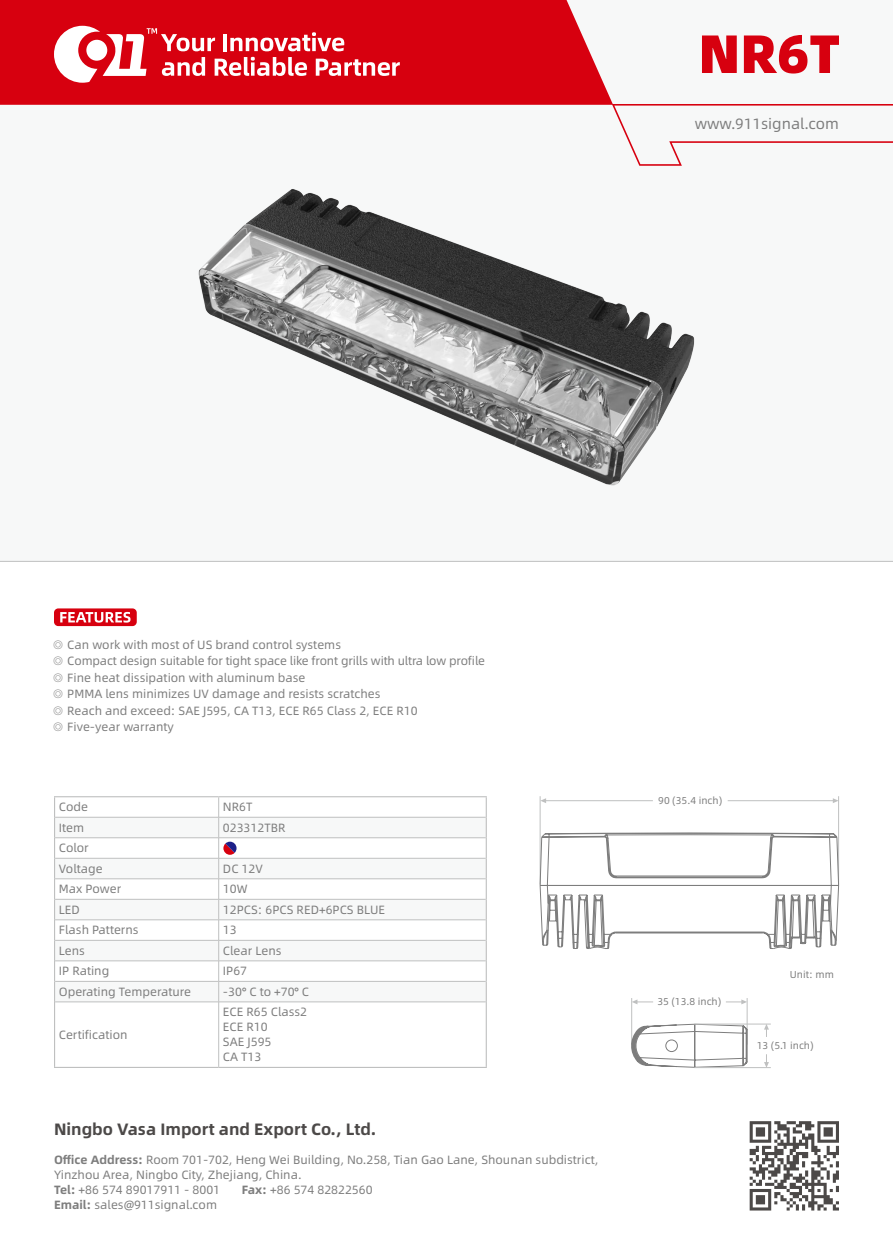
<style>
.page{position:relative;width:893px;height:1255px;background:#fff}
.page>*{position:absolute;margin:0;border:0;box-sizing:border-box;transform-origin:0 0}
.t1{font:16.5px "Alibaba Pu Hui Ti B";color:#4c4948}
.t2{font:15px "Alibaba Pu Hui Ti R";color:#7d7d7d}
.t3{font:12px/16.5px "Alibaba Pu Hui Ti R";color:#7d7d7d}
.t4{font:10.05px "Alibaba Pu Hui Ti R";color:#7d7d7d}
.s1{font-family:"Alibaba Pu Hui Ti B"}
</style>
<div class="page">
<div style="left:0;top:0;width:893px;height:561px;background:#f7f8f8"></div>
<hr style="left:540px;top:796px;width:1px;height:88px;background:#bfc0c0">
<hr style="left:838px;top:796px;width:1px;height:88px;background:#bfc0c0">
<hr style="left:542px;top:800px;width:111px;height:1px;background:#bfc0c0">
<hr style="left:728px;top:800px;width:108px;height:1px;background:#bfc0c0">
<svg style="left:540px;top:798px;width:6px;height:5px"></svg>
<svg style="left:833px;top:798px;width:5px;height:5px"></svg>
<svg style="left:540px;top:832px;width:299px;height:117px"></svg>
<svg style="left:702px;top:35px;width:137px;height:38px"></svg>
<div style="left:0;top:0;width:613px;height:105px;background:#d7000f"></div>
<svg style="left:612px;top:104px;width:281px;height:62px"></svg>
<svg style="left:54px;top:26px;width:346px;height:57px"></svg>
<div style="left:54px;top:608px;width:83px;height:18px;background:#d7000f;border-radius:4px"></div>
<svg style="left:60px;top:612px;width:71px;height:10px"></svg>
<hr style="left:0;top:561px;width:893px;height:1px;background:#bfc0c0">
<svg style="left:55px;top:818px;width:431px;height:183px"></svg>
<hr style="left:55px;top:817px;width:164px;height:1px;background:#bfc0c0">
<hr style="left:219px;top:817px;width:267px;height:1px;background:#bfc0c0">
<hr style="left:55px;top:837px;width:164px;height:1px;background:#bfc0c0">
<hr style="left:219px;top:837px;width:267px;height:1px;background:#bfc0c0">
<hr style="left:55px;top:858px;width:164px;height:1px;background:#bfc0c0">
<hr style="left:219px;top:858px;width:267px;height:1px;background:#bfc0c0">
<hr style="left:55px;top:878px;width:164px;height:1px;background:#bfc0c0">
<hr style="left:219px;top:878px;width:267px;height:1px;background:#bfc0c0">
<hr style="left:55px;top:899px;width:164px;height:1px;background:#bfc0c0">
<hr style="left:219px;top:899px;width:267px;height:1px;background:#bfc0c0">
<hr style="left:55px;top:919px;width:164px;height:1px;background:#bfc0c0">
<hr style="left:219px;top:919px;width:267px;height:1px;background:#bfc0c0">
<hr style="left:55px;top:940px;width:164px;height:1px;background:#bfc0c0">
<hr style="left:219px;top:940px;width:267px;height:1px;background:#bfc0c0">
<hr style="left:55px;top:960px;width:164px;height:1px;background:#bfc0c0">
<hr style="left:219px;top:960px;width:267px;height:1px;background:#bfc0c0">
<hr style="left:55px;top:981px;width:164px;height:1px;background:#bfc0c0">
<hr style="left:219px;top:981px;width:267px;height:1px;background:#bfc0c0">
<hr style="left:55px;top:1001px;width:164px;height:1px;background:#bfc0c0">
<hr style="left:219px;top:1001px;width:267px;height:1px;background:#bfc0c0">
<hr style="left:218px;top:1002px;width:1px;height:64px;background:#bfc0c0">
<hr style="left:54px;top:796px;width:165px;height:1px;background:#bfc0c0">
<hr style="left:219px;top:796px;width:268px;height:1px;background:#bfc0c0">
<svg style="left:54px;top:797px;width:1px;height:204px"></svg>
<svg style="left:486px;top:797px;width:1px;height:204px"></svg>
<hr style="left:54px;top:1001px;width:1px;height:65px;background:#bfc0c0">
<hr style="left:486px;top:1001px;width:1px;height:65px;background:#bfc0c0">
<hr style="left:54px;top:1066px;width:165px;height:1px;background:#bfc0c0">
<hr style="left:219px;top:1066px;width:268px;height:1px;background:#bfc0c0">
<svg style="left:218px;top:797px;width:19px;height:204px"></svg>
<img style="left:198px;top:189px;width:497px;height:297px">
<svg style="left:750px;top:1121px;width:89px;height:89px"></svg>
<hr style="left:631px;top:998px;width:1px;height:46px;background:#bfc0c0">
<hr style="left:747px;top:998px;width:1px;height:46px;background:#bfc0c0">
<svg style="left:726px;top:999px;width:21px;height:5px"></svg>
<svg style="left:632px;top:999px;width:21px;height:5px"></svg>
<svg style="left:631px;top:1023px;width:117px;height:44px"></svg>
<hr style="left:694px;top:1067px;width:77px;height:1px;background:#bfc0c0">
<hr style="left:694px;top:1023px;width:77px;height:1px;background:#bfc0c0">
<svg style="left:764px;top:1054px;width:5px;height:13px"></svg>
<svg style="left:764px;top:1023px;width:5px;height:13px"></svg>
<p class="t2" style="left:695px;top:112px;width:146px">www.911signal.com</p>
<p class="t3" style="left:52px;top:635px;width:434px">◎ Can work with most of US brand control systems<br>◎ Compact design suitable for tight space like front grills with ultra low profile ◎ Fine heat dissipation with aluminum base<br>◎ PMMA lens minimizes UV damage and resists scratches<br>◎ Reach and exceed: SAE J595, CA T13, ECE R65 Class 2, ECE R10<br>◎ Five-year warranty</p>
<p class="t3" style="left:59px;top:798px;width:31px">Code</p>
<p class="t3" style="left:223px;top:798px;width:31px">NR6T</p>
<p class="t3" style="left:59px;top:818px;width:27px">Item</p>
<p class="t3" style="left:223px;top:818px;width:64px">023312TBR</p>
<p class="t3" style="left:59px;top:837px;width:45px;line-height:20.5px">Color<br>Voltage</p>
<p class="t3" style="left:223px;top:859px;width:41px">DC 12V</p>
<p class="t3" style="left:59px;top:880px;width:64px">Max Power</p>
<p class="t3" style="left:223px;top:880px;width:26px">10W</p>
<p class="t3" style="left:59px;top:900px;width:23px">LED</p>
<p class="t3" style="left:223px;top:900px;width:164px">12PCS: 6PCS RED+6PCS BLUE</p>
<p class="t3" style="left:59px;top:921px;width:81px">Flash Patterns</p>
<p class="t3" style="left:223px;top:921px;width:15px">13</p>
<p class="t3" style="left:59px;top:941px;width:28px">Lens</p>
<p class="t3" style="left:223px;top:941px;width:60px">Clear Lens</p>
<p class="t3" style="left:59px;top:962px;width:52px">IP Rating</p>
<p class="t3" style="left:223px;top:962px;width:26px">IP67</p>
<p class="t3" style="left:59px;top:982px;width:134px">Operating Temperature</p>
<p class="t3" style="left:223px;top:982px;width:88px">-30° C to +70° C</p>
<p class="t3" style="left:59px;top:1025px;width:70px">Certification</p>
<p class="t3" style="left:223px;top:1003px;width:86px;line-height:15px">ECE R65 Class2<br>ECE R10<br>SAE J595<br>CA T13</p>
<h1 class="t1" style="left:54px;top:1116px;width:324px">Ningbo Vasa Import and Export Co., Ltd.</h1>
<p class="t3" style="left:54px;top:1151px;width:546px;line-height:15px"><span class="s1">Office Address:</span> Room 701-702, Heng Wei Building, No.258, Tian Gao Lane, Shounan subdistrict,<br>Yinzhou Area, Ningbo City, Zhejiang, China.<br><span class="s1">Tel:</span> +86 574 89017911 - 8001</p>
<p class="t3" style="left:242px;top:1180px;width:132px"><span class="s1">Fax:</span> +86 574 82822560</p>
<p class="t3" style="left:54px;top:1195px;width:165px"><span class="s1">Email:</span> sales@911signal.com</p>
<p class="t4" style="left:658px;top:793px;width:66px">90 (35.4 inch)</p>
<p class="t4" style="left:657px;top:994px;width:66px">35 (13.8 inch)</p>
<p class="t4" style="left:790px;top:967px;width:45px">Unit: mm</p>
<p class="t4" style="left:757px;top:1037px;width:58px">13 (5.1 inch)</p>
</div>
